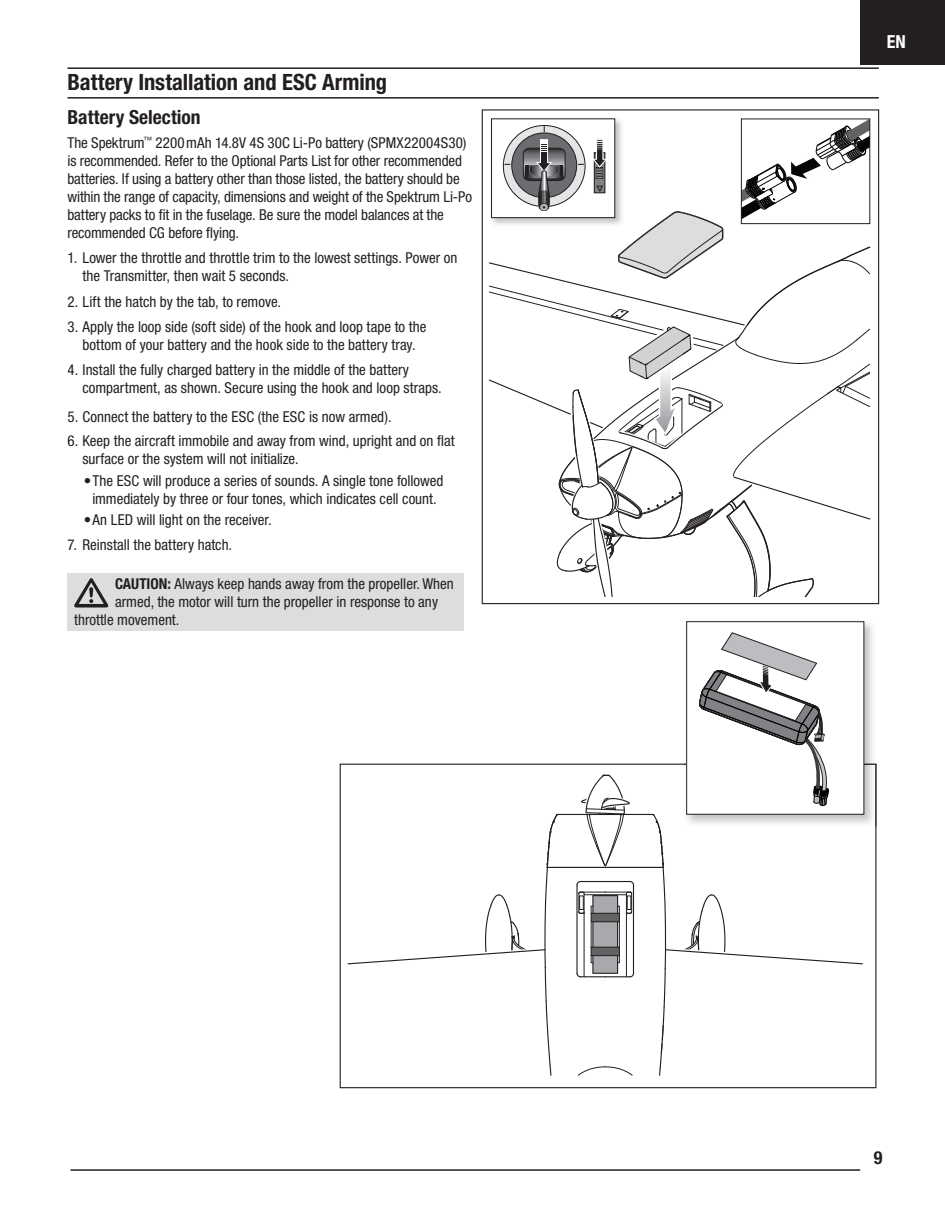
<style>
.page{position:relative;width:945px;height:1215px;background:#fff}
.page>*{position:absolute;margin:0;border:0;box-sizing:border-box;transform-origin:0 0}
.t1{font:700 condensed 22.5px "Helvetica Neue LT Std";color:#231f20}
.t2{font:700 condensed 19.5px "Helvetica Neue LT Std";color:#231f20}
.t3{font:700 condensed 18px "Helvetica Neue LT Std";color:#fff}
.t4{font:700 condensed 18px "Helvetica Neue LT Std";color:#231f20}
.t5{font:condensed 15px/18px "Helvetica Neue LT Std";color:#231f20}
.s1{font-weight:700}
</style>
<div class="page">
<div style="left:860px;top:0;width:85px;height:64px;background:#231f20"></div>
<hr style="left:71px;top:1169px;width:789px;height:2px;background:#231f20">
<svg style="left:340px;top:764px;width:536px;height:324px"></svg>
<hr style="left:68px;top:67px;width:811px;height:2px;background:#231f20">
<hr style="left:68px;top:97px;width:811px;height:2px;background:#231f20">
<div style="left:68px;top:573px;width:396px;height:57px;background:#dcdddf"></div>
<svg style="left:74px;top:578px;width:34px;height:30px"></svg>
<img style="left:684px;top:621px;width:192px;height:143px">
<img style="left:684px;top:764px;width:192px;height:63px">
<div style="left:687px;top:622px;width:177px;height:192px;background:#fff"></div>
<svg style="left:699px;top:632px;width:130px;height:174px"></svg>
<div style="left:686px;top:621px;width:178px;height:194px;border:1px solid #231f20"></div>
<svg style="left:488px;top:119px;width:383px;height:485px"></svg>
<div style="left:491px;top:119px;width:124px;height:99px;border:1px solid #231f20"></div>
<h1 class="t1" style="left:68px;top:73px;width:321px">Battery Installation and ESC Arming</h1>
<h2 class="t2" style="left:68px;top:110px;width:135px">Battery Selection</h2>
<p class="t5" style="left:68px;top:135px;width:406px">The Spektrum<sup>™</sup> 2200mAh 14.8V 4S 30C Li-Po battery (SPMX22004S30) is recommended. Refer to the Optional Parts List for other recommended batteries. If using a battery other than those listed, the battery should be within the range of capacity, dimensions and weight of the Spektrum Li-Po battery packs to fit in the fuselage. Be sure the model balances at the recommended CG before flying.</p>
<p class="t5" style="left:83px;top:250px;width:377px;text-indent:-15px">1. Lower the throttle and throttle trim to the lowest settings. Power on the Transmitter, then wait 5 seconds.</p>
<p class="t5" style="left:68px;top:295px;width:215px">2. Lift the hatch by the tab, to remove.</p>
<p class="t5" style="left:68px;top:319px;width:360px;text-align:center">3. Apply the loop side (soft side) of the hook and loop tape to the bottom of your battery and the hook side to the battery tray.</p>
<p class="t5" style="left:83px;top:362px;width:361px;text-indent:-15px">4. Install the fully charged battery in the middle of the battery compartment, as shown. Secure using the hook and loop straps.</p>
<p class="t5" style="left:68px;top:409px;width:326px">5. Connect the battery to the ESC (the ESC is now armed).</p>
<p class="t5" style="left:83px;top:434px;width:374px;text-indent:-15px">6. Keep the aircraft immobile and away from wind, upright and on flat surface or the system will not initialize.</p>
<p class="t5" style="left:84px;top:473px;width:361px;text-align:center">• The ESC will produce a series of sounds. A single tone followed immediately by three or four tones, which indicates cell count.</p>
<p class="t5" style="left:84px;top:512px;width:190px">• An LED will light on the receiver.</p>
<p class="t5" style="left:68px;top:537px;width:166px">7. Reinstall the battery hatch.</p>
<p class="t5" style="left:115px;top:577px;width:340px"><span class="s1">CAUTION:</span> Always keep hands away from the propeller. When</p>
<p class="t5" style="left:115px;top:595px;width:324px">armed, the motor will turn the propeller in response to any</p>
<p class="t5" style="left:74px;top:613px;width:107px">throttle movement.</p>
<p class="t3" style="left:887px;top:35px;width:20px">EN</p>
<p class="t4" style="left:874px;top:1151px;width:10px">9</p>
</div>
